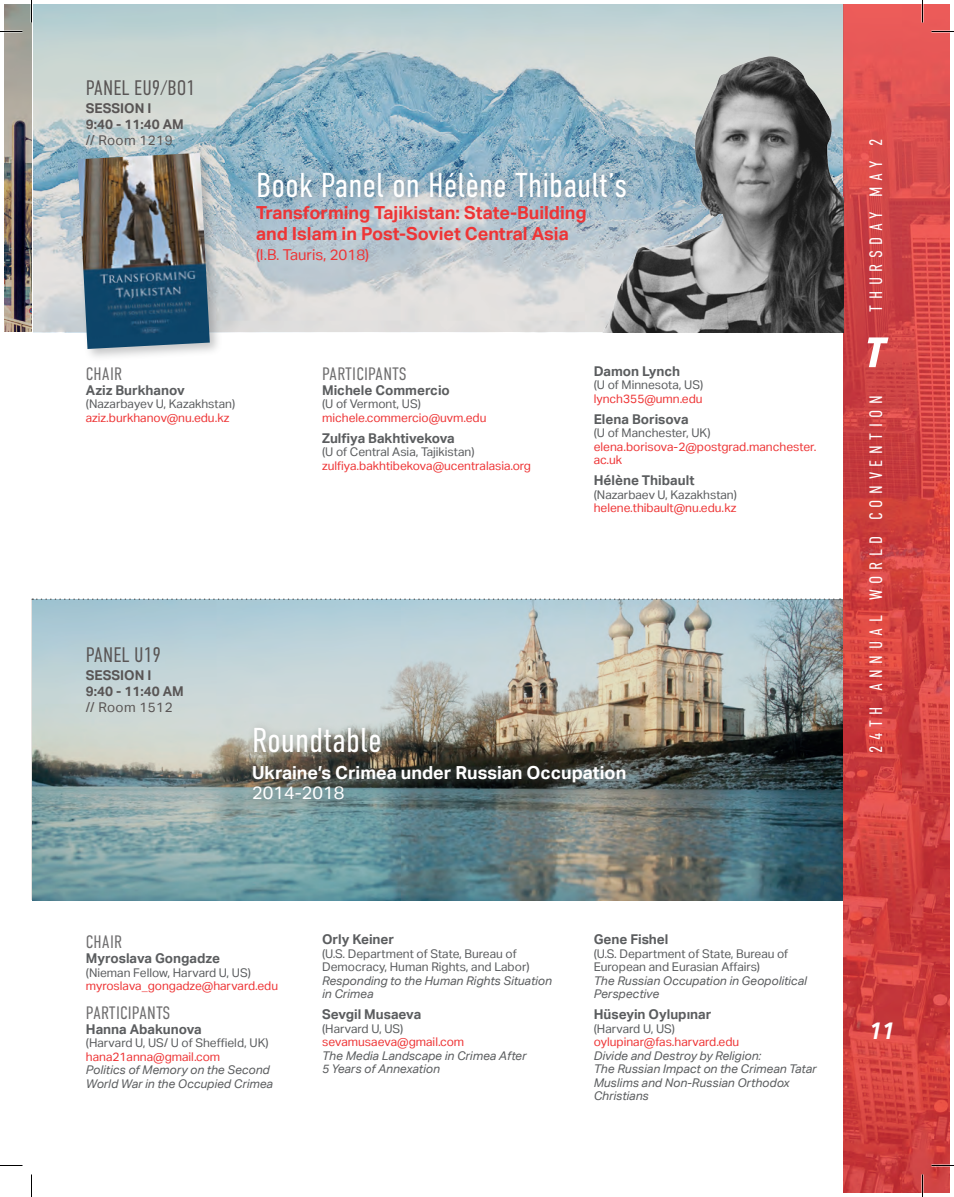
<style>
.page{position:relative;width:954px;height:1197px;background:#fff}
.page>*{position:absolute;margin:0;border:0;box-sizing:border-box;transform-origin:0 0}
.t1{font:italic 700 54px "Proxima Nova Cond";color:#fff}
.t2{font:300 34.5px "DIN Condensed";color:#fff}
.t3{font:italic 700 24px "Aktiv Grotesk";color:#fff;scale:.9 1}
.t4{font:300 21px "DIN Condensed";color:#595555}
.t5{font:700 18px/20.2px "Aktiv Grotesk";color:#ee3536}
.t6{font:700 18px "Aktiv Grotesk";color:#fff}
.t7{font:300 18px "DIN Condensed";letter-spacing:.31em;color:#fff}
.t8{font:300 18px "DIN Condensed";letter-spacing:.01em;color:#6e6d6e}
.t9{font:18px "Aktiv Grotesk";color:#fff}
.t10{font:15px "Aktiv Grotesk";color:#ee3536}
.t11{font:700 13.5px "Aktiv Grotesk";color:#5b5d5f}
.t12{font:700 13.5px/16.2px "Aktiv Grotesk";color:#595555}
.t13{font:13.5px "Aktiv Grotesk";letter-spacing:.03em;color:#595555}
.t14{font:12px/13.5px "Aktiv Grotesk";color:#5b5d5f}
.t15{font:italic 12px/13.5px "Aktiv Grotesk";color:#5b5d5f}
.t16{font:12px/13.5px "Aktiv Grotesk";color:#ee3536}
</style>
<div class="page">
<img style="left:4px;top:5px;width:28px;height:327px">
<img style="left:32px;top:599px;width:811px;height:301px">
<div style="left:246px;top:721px;width:389px;height:88px;background:#5b5d5f;opacity:.45"></div>
<img style="left:843px;top:4px;width:107px;height:1188px">
<svg style="left:33px;top:4px;width:810px;height:328px;background:#b8cad0"></svg>
<div style="left:252px;top:166px;width:383px;height:41px;background:#5b5d5f;opacity:.45"></div>
<div style="left:74px;top:150px;width:149px;height:212px;background:#5b5d5f;opacity:.35"></div>
<img style="left:78px;top:153px;width:132px;height:196px">
<img style="left:462px;top:52px;width:381px;height:280px">
<svg style="left:32px;top:598px;width:809px;height:2px"></svg>
<svg style="left:0;top:31px;width:22px;height:1px"></svg>
<svg style="left:932px;top:31px;width:22px;height:1px"></svg>
<svg style="left:0;top:1165px;width:22px;height:1px"></svg>
<svg style="left:932px;top:1165px;width:22px;height:1px"></svg>
<svg style="left:31px;top:0;width:1px;height:22px"></svg>
<svg style="left:31px;top:1174px;width:1px;height:23px"></svg>
<svg style="left:922px;top:0;width:1px;height:22px"></svg>
<svg style="left:922px;top:1174px;width:1px;height:23px"></svg>
<h3 class="t4" style="left:86px;top:76px;width:111px">PANEL EU9/BO1</h3>
<p class="t12" style="left:86px;top:99px;width:99px">SESSION I<br>9:40 - 11:40 AM</p>
<p class="t13" style="left:86px;top:132px;width:88px">// Room 1219</p>
<h2 class="t2" style="left:256px;top:165px;width:373px">Book Panel on Hélène Thibault’s</h2>
<h3 class="t5" style="left:256px;top:202px;width:332px">Transforming Tajikistan: State-Building and Islam in Post-Soviet Central Asia</h3>
<p class="t10" style="left:256px;top:246px;width:115px">(I.B. Tauris, 2018)</p>
<h3 class="t8" style="left:86px;top:364px;width:38px">CHAIR</h3>
<p class="t11" style="left:86px;top:382px;width:100px">Aziz Burkhanov</p>
<p class="t14" style="left:86px;top:397px;width:151px">(Nazarbayev U, Kazakhstan)</p>
<p class="t16" style="left:86px;top:411px;width:145px">aziz.burkhanov@nu.edu.kz</p>
<h3 class="t8" style="left:322px;top:364px;width:86px">PARTICIPANTS</h3>
<p class="t11" style="left:322px;top:382px;width:129px">Michele Commercio</p>
<p class="t14" style="left:322px;top:397px;width:100px">(U of Vermont, US)</p>
<p class="t16" style="left:322px;top:411px;width:166px">michele.commercio@uvm.edu</p>
<p class="t11" style="left:322px;top:430px;width:134px">Zulfiya Bakhtivekova</p>
<p class="t14" style="left:322px;top:445px;width:154px">(U of Central Asia, Tajikistan)</p>
<p class="t16" style="left:322px;top:459px;width:210px">zulfiya.bakhtibekova@ucentralasia.org</p>
<p class="t11" style="left:594px;top:362px;width:88px">Damon Lynch</p>
<p class="t14" style="left:594px;top:378px;width:111px">(U of Minnesota, US)</p>
<p class="t16" style="left:594px;top:391px;width:110px">lynch355@umn.edu</p>
<p class="t11" style="left:594px;top:410px;width:96px">Elena Borisova</p>
<p class="t14" style="left:594px;top:426px;width:118px">(U of Manchester, UK)</p>
<p class="t16" style="left:594px;top:439px;width:224px">elena.borisova-2@postgrad.manchester. ac.uk</p>
<p class="t11" style="left:594px;top:472px;width:102px">Hélène Thibault</p>
<p class="t14" style="left:594px;top:487px;width:145px">(Nazarbaev U, Kazakhstan)</p>
<p class="t16" style="left:594px;top:501px;width:144px">helene.thibault@nu.edu.kz</p>
<h3 class="t4" style="left:86px;top:643px;width:77px">PANEL U19</h3>
<p class="t12" style="left:86px;top:667px;width:99px">SESSION I<br>9:40 - 11:40 AM</p>
<p class="t13" style="left:86px;top:700px;width:88px">// Room 1512</p>
<h2 class="t2" style="left:252px;top:721px;width:131px">Roundtable</h2>
<h3 class="t6" style="left:252px;top:762px;width:376px">Ukraine’s Crimea under Russian Occupation</h3>
<h3 class="t9" style="left:252px;top:782px;width:94px">2014-2018</h3>
<h3 class="t7" style="left:866px;top:312px;width:175px;rotate:-90deg">THURSDAY MAY 2</h3>
<h1 class="t1" style="left:864px;top:319px;width:23px">T</h1>
<h3 class="t7" style="left:866px;top:753px;width:359px;rotate:-90deg">24TH ANNUAL WORLD CONVENTION</h3>
<h3 class="t8" style="left:86px;top:932px;width:38px">CHAIR</h3>
<p class="t11" style="left:86px;top:950px;width:136px">Myroslava Gongadze</p>
<p class="t14" style="left:86px;top:966px;width:166px">(Nieman Fellow, Harvard U, US)</p>
<p class="t16" style="left:86px;top:979px;width:194px">myroslava_gongadze@harvard.edu</p>
<h3 class="t8" style="left:86px;top:1003px;width:86px">PARTICIPANTS</h3>
<p class="t11" style="left:86px;top:1021px;width:117px">Hanna Abakunova</p>
<p class="t14" style="left:86px;top:1036px;width:184px">(Harvard U, US/ U of Sheffield, UK)</p>
<p class="t16" style="left:86px;top:1050px;width:136px">hana21anna@gmail.com</p>
<p class="t15" style="left:86px;top:1063px;width:189px">Politics of Memory on the Second<br>World War in the Occupied Crimea</p>
<p class="t11" style="left:322px;top:931px;width:74px">Orly Keiner</p>
<p class="t14" style="left:322px;top:947px;width:209px">(U.S. Department of State, Bureau of<br>Democracy, Human Rights, and Labor)</p>
<p class="t15" style="left:322px;top:974px;width:231px">Responding to the Human Rights Situation in Crimea</p>
<p class="t11" style="left:322px;top:1006px;width:101px">Sevgil Musaeva</p>
<p class="t14" style="left:322px;top:1022px;width:83px">(Harvard U, US)</p>
<p class="t16" style="left:322px;top:1035px;width:144px">sevamusaeva@gmail.com</p>
<p class="t15" style="left:322px;top:1049px;width:206px">The Media Landscape in Crimea After<br>5 Years of Annexation</p>
<p class="t11" style="left:594px;top:931px;width:76px">Gene Fishel</p>
<p class="t14" style="left:594px;top:947px;width:196px">(U.S. Department of State, Bureau of<br>European and Eurasian Affairs)</p>
<p class="t15" style="left:594px;top:974px;width:215px">The Russian Occupation in Geopolitical<br>Perspective</p>
<p class="t11" style="left:594px;top:1006px;width:119px">Hüseyin Oylupınar</p>
<p class="t14" style="left:594px;top:1022px;width:83px">(Harvard U, US)</p>
<p class="t16" style="left:594px;top:1035px;width:147px">oylupinar@fas.harvard.edu</p>
<p class="t15" style="left:594px;top:1049px;width:224px">Divide and Destroy by Religion:<br>The Russian Impact on the Crimean Tatar<br>Muslims and Non-Russian Orthodox<br>Christians</p>
<h3 class="t3" style="left:868px;top:1015px;width:30px">11</h3>
</div>
